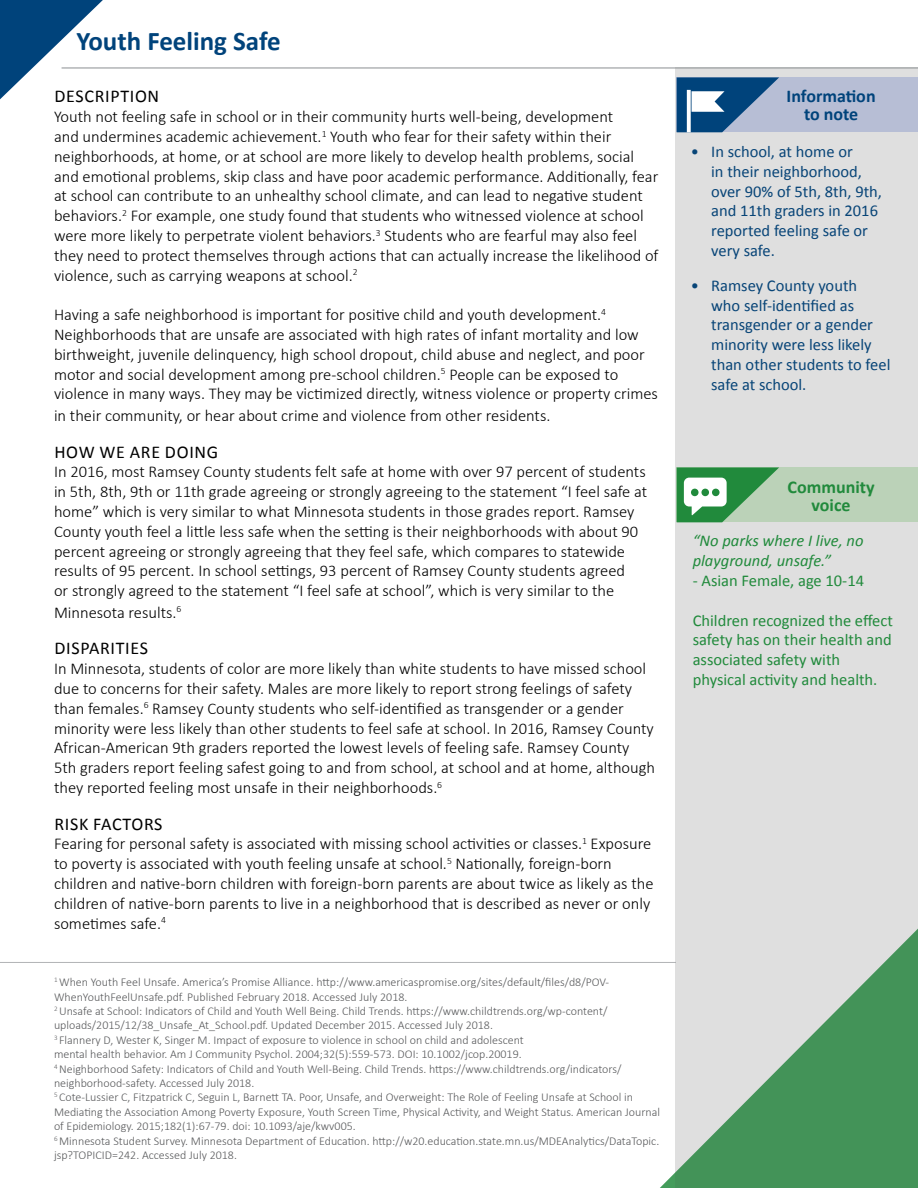
<style>
.page{position:relative;width:918px;height:1188px;background:#fff}
.page>*{position:absolute;margin:0;border:0;box-sizing:border-box;transform-origin:0 0}
.Page_Title{font:700 27px "Calibri";color:#00437b}
.t1{font:18px "Calibri";letter-spacing:.04em;color:#000}
.Callout_Header{font:700 18px/18px "Calibri";color:#00437b;text-align:center}
.Community_Priority_H{font:700 18px "Calibri";color:#218a3c}
.Body_copy{font:300 16.5px/19.8px "Calibri";color:#000}
.t2{font:16.5px/19.8px "Calibri";color:#00437b}
.Community_Priority_D{font:16.5px/19.8px "Calibri";color:#218a3c}
.Community_Priority_Q{font:italic 16.5px/19.8px "Calibri";color:#218a3c}
.footnotes{font:300 12px/14.4px "Calibri";color:#58595b}
</style>
<div class="page">
<svg style="left:0;top:0;width:103px;height:99px"></svg>
<hr style="left:0;top:962px;width:676px;height:1px;background:#b1b4b6">
<hr style="left:62px;top:67px;width:856px;height:2px;background:#b1b4b6">
<svg style="left:660px;top:889px;width:16px;height:299px"></svg>
<svg style="left:676px;top:69px;width:242px;height:1119px;background:#c9d4cc"></svg>
<div style="left:677px;top:467px;width:241px;height:55px;background:#bbd2b8"></div>
<svg style="left:677px;top:467px;width:102px;height:55px"></svg>
<div style="left:701px;top:489px;width:8px;height:7px;background:#218a3c;border-radius:50%"></div>
<div style="left:691px;top:489px;width:8px;height:7px;background:#218a3c;border-radius:50%"></div>
<div style="left:712px;top:489px;width:8px;height:7px;background:#218a3c;border-radius:50%"></div>
<div style="left:677px;top:77px;width:241px;height:55px;background:#b7bed5"></div>
<svg style="left:677px;top:77px;width:102px;height:55px"></svg>
<h3 class="Page_Title" style="left:77px;top:24px;width:206px">Youth Feeling Safe</h3>
<h4 class="t1" style="left:54px;top:85px;width:106px">DESCRIPTION</h4>
<p class="Body_copy" style="left:54px;top:107px;width:606px">Youth not feeling safe in school or in their community hurts well-being, development<br>and undermines academic achievement.<sup>1</sup> Youth who fear for their safety within their neighborhoods, at home, or at school are more likely to develop health problems, social and emotional problems, skip class and have poor academic performance. Additionally, fear at school can contribute to an unhealthy school climate, and can lead to negative student behaviors.<sup>2</sup> For example, one study found that students who witnessed violence at school were more likely to perpetrate violent behaviors.<sup>3</sup> Students who are fearful may also feel they need to protect themselves through actions that can actually increase the likelihood of violence, such as carrying weapons at school.<sup>2</sup></p>
<p class="Body_copy" style="left:54px;top:305px;width:606px">Having a safe neighborhood is important for positive child and youth development.<sup>4<br></sup>Neighborhoods that are unsafe are associated with high rates of infant mortality and low birthweight, juvenile delinquency, high school dropout, child abuse and neglect, and poor motor and social development among pre-school children.<sup>5</sup> People can be exposed to violence in many ways. They may be victimized directly, witness violence or property crimes</p>
<p class="Body_copy" style="left:54px;top:406px;width:498px">in their community, or hear about crime and violence from other residents.</p>
<h4 class="t1" style="left:54px;top:440px;width:165px">HOW WE ARE DOING</h4>
<p class="Body_copy" style="left:54px;top:462px;width:595px">In 2016, most Ramsey County students felt safe at home with over 97 percent of students in 5th, 8th, 9th or 11th grade agreeing or strongly agreeing to the statement “I feel safe at home” which is very similar to what Minnesota students in those grades report. Ramsey County youth feel a little less safe when the setting is their neighborhoods with about 90 percent agreeing or strongly agreeing that they feel safe, which compares to statewide results of 95 percent. In school settings, 93 percent of Ramsey County students agreed<br>or strongly agreed to the statement “I feel safe at school”, which is very similar to the</p>
<p class="Body_copy" style="left:54px;top:602px;width:129px">Minnesota results.<sup>6</sup></p>
<h4 class="t1" style="left:54px;top:637px;width:95px">DISPARITIES</h4>
<p class="Body_copy" style="left:54px;top:659px;width:603px">In Minnesota, students of color are more likely than white students to have missed school due to concerns for their safety. Males are more likely to report strong feelings of safety than females.<sup>6</sup> Ramsey County students who self-identified as transgender or a gender minority were less likely than other students to feel safe at school. In 2016, Ramsey County African-American 9th graders reported the lowest levels of feeling safe. Ramsey County 5th graders report feeling safest going to and from school, at school and at home, although they reported feeling most unsafe in their neighborhoods.<sup>6</sup></p>
<h4 class="t1" style="left:54px;top:812px;width:110px">RISK FACTORS</h4>
<p class="Body_copy" style="left:54px;top:834px;width:601px">Fearing for personal safety is associated with missing school activities or classes.<sup>1</sup> Exposure to poverty is associated with youth feeling unsafe at school.<sup>5</sup> Nationally, foreign-born children and native-born children with foreign-born parents are about twice as likely as the children of native-born parents to live in a neighborhood that is described as never or only sometimes safe.<sup>4</sup></p>
<h6 class="footnotes" style="left:54px;top:975px;width:557px"><sup>1</sup> When Youth Feel Unsafe. America’s Promise Alliance. http://www.americaspromise.org/sites/default/files/d8/POV-<br>WhenYouthFeelUnsafe.pdf. Published February 2018. Accessed July 2018.</h6>
<h6 class="footnotes" style="left:54px;top:1004px;width:555px"><sup>2</sup> Unsafe at School: Indicators of Child and Youth Well Being. Child Trends. https://www.childtrends.org/wp-content/ uploads/2015/12/38_Unsafe_At_School.pdf. Updated December 2015. Accessed July 2018.</h6>
<h6 class="footnotes" style="left:54px;top:1032px;width:471px"><sup>3</sup> Flannery D, Wester K, Singer M. Impact of exposure to violence in school on child and adolescent</h6>
<h6 class="footnotes" style="left:54px;top:1047px;width:469px">mental health behavior. Am J Community Psychol. 2004;32(5):559-573. DOI: 10.1002/jcop.20019.</h6>
<h6 class="footnotes" style="left:54px;top:1061px;width:569px"><sup>4</sup> Neighborhood Safety: Indicators of Child and Youth Well-Being. Child Trends. https://www.childtrends.org/indicators/ neighborhood-safety. Accessed July 2018.</h6>
<h6 class="footnotes" style="left:54px;top:1090px;width:608px"><sup>5</sup> Cote-Lussier C, Fitzpatrick C, Seguin L, Barnett TA. Poor, Unsafe, and Overweight: The Role of Feeling Unsafe at School in<br>Mediating the Association Among Poverty Exposure, Youth Screen Time, Physical Activity, and Weight Status. American Journal of Epidemiology. 2015;182(1):67-79. doi: 10.1093/aje/kwv005.</h6>
<h6 class="footnotes" style="left:54px;top:1133px;width:607px"><sup>6</sup> Minnesota Student Survey. Minnesota Department of Education. http://w20.education.state.mn.us/MDEAnalytics/DataTopic. jsp?TOPICID=242. Accessed July 2018.</h6>
<h5 class="Callout_Header" style="left:787px;top:87px;width:91px">Information to note</h5>
<p class="t2" style="left:711px;top:142px;width:172px;text-indent:-20px">• In school, at home or<br>in their neighborhood, over 90% of 5th, 8th, 9th, and 11th graders in 2016 reported feeling safe or very safe.</p>
<p class="t2" style="left:711px;top:275px;width:181px;text-indent:-20px">• Ramsey County youth who self-identified as transgender or a gender minority were less likely than other students to feel safe at school.</p>
<h5 class="Community_Priority_H" style="left:788px;top:475px;width:89px">Community</h5>
<h5 class="Community_Priority_H" style="left:812px;top:493px;width:41px">voice</h5>
<h5 class="Community_Priority_Q" style="left:693px;top:530px;width:172px">“No parks where I live, no playground, unsafe.”</h5>
<h5 class="Community_Priority_D" style="left:693px;top:571px;width:173px">- Asian Female, age 10-14</h5>
<h5 class="Community_Priority_D" style="left:693px;top:610px;width:202px">Children recognized the effect safety has on their health and</h5>
<h5 class="Community_Priority_D" style="left:693px;top:650px;width:186px">associated safety with physical activity and health.</h5>
</div>
